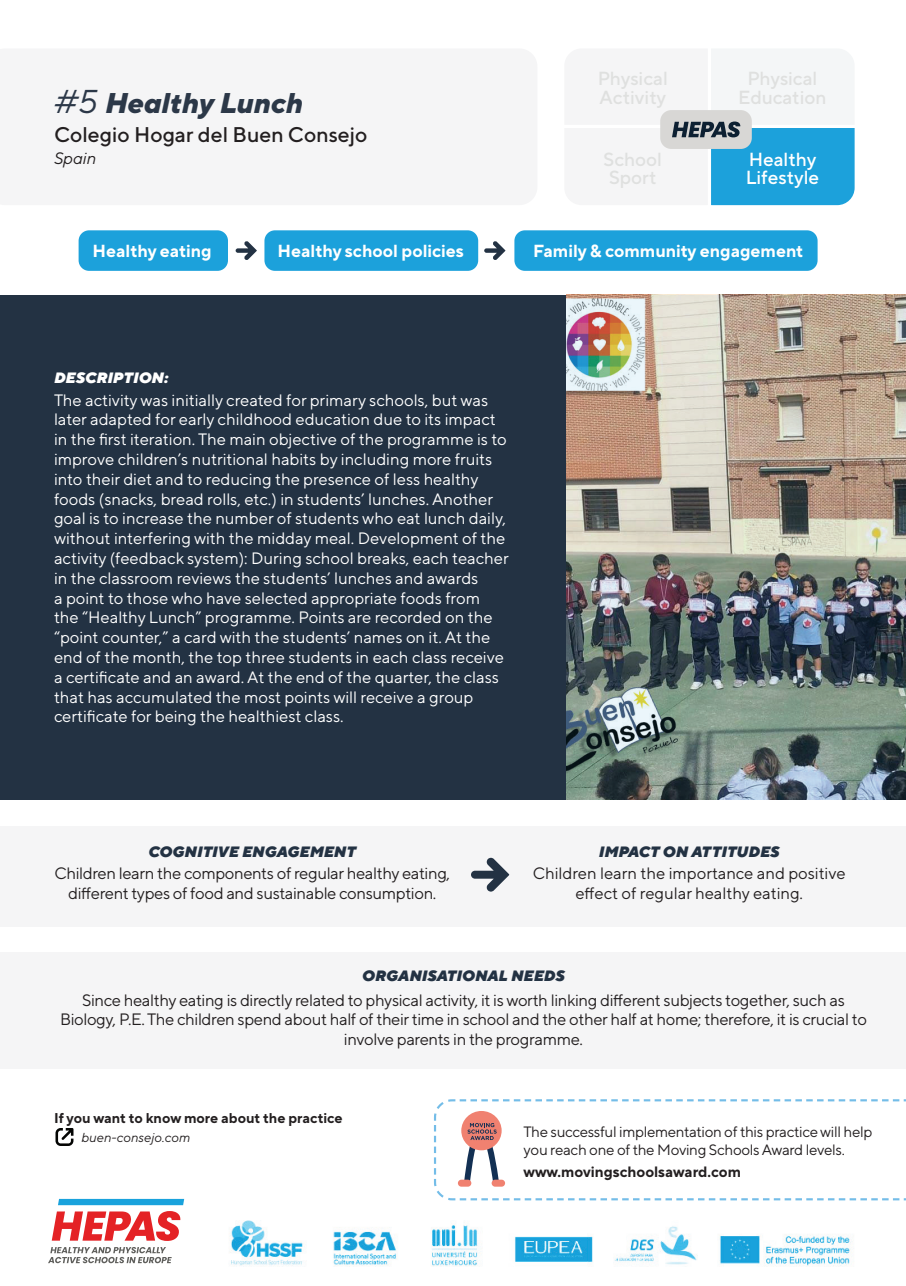
<style>
.page{position:relative;width:906px;height:1286px;background:#fff}
.page>*{position:absolute;margin:0;border:0;box-sizing:border-box;transform-origin:0 0}
.t1{font:italic 800 28.5px "TT Norms";letter-spacing:-.01em;color:#2c3848}
.t2{font:500 21.3px "TT Norms";color:#231f20}
.t3{font:500 18.9px/18.9px "TT Norms Pro";color:#dfe0df}
.t4{font:500 18.9px/18.9px "TT Norms Pro";color:#fff}
.t5{font:700 17.55px "TT Norms Pro";color:#fff}
.t6{font:16.5px/19.8px "TT Norms Pro";color:#fff}
.t7{font:16.5px/19.8px "TT Norms Pro";letter-spacing:-.02em;color:#231f20;text-align:center}
.t8{font:16.5px/19.8px "TT Norms Pro";color:#231f20;text-align:center}
.t9{font:italic 16.5px "TT Norms";color:#231f20}
.t10{font:15px/18px "TT Norms Pro";letter-spacing:-.02em;color:#231f20}
.t11{font:italic 900 15px "TT Norms";color:#233243}
.t12{font:700 15px "TT Norms Pro";color:#231f20}
.t13{font:italic 900 15px "TT Norms";color:#fff}
.t14{font:700 14.25px "TT Norms Pro";color:#231f20}
.t15{font:italic 13.05px "TT Norms Pro";color:#231f20}
.s1{font-weight:400;font-size:33px}
</style>
<div class="page">
<svg style="left:434px;top:1099px;width:472px;height:102px"></svg>
<div style="left:461px;top:1111px;width:41px;height:39px;background:#f08170;border-radius:50%"></div>
<svg style="left:464px;top:1123px;width:35px;height:61px"></svg>
<div style="left:458px;top:1179px;width:13px;height:7px;background:#f08170;border-radius:4px"></div>
<div style="left:492px;top:1179px;width:13px;height:7px;background:#f08170;border-radius:4px"></div>
<svg style="left:58px;top:1198px;width:126px;height:7px"></svg>
<svg style="left:48px;top:1247px;width:124px;height:16px"></svg>
<svg style="left:52px;top:1211px;width:129px;height:29px"></svg>
<img style="left:230px;top:1220px;width:622px;height:47px">
<div style="left:0;top:295px;width:567px;height:504px;background:#233243"></div>
<div style="left:0;top:826px;width:906px;height:100px;background:#f5f5f6"></div>
<div style="left:0;top:952px;width:906px;height:116px;background:#f5f5f6"></div>
<svg style="left:471px;top:857px;width:38px;height:34px"></svg>
<div style="left:79px;top:230px;width:149px;height:41px;background:#1ca1db;border-radius:10px"></div>
<div style="left:264px;top:230px;width:214px;height:41px;background:#1ca1db;border-radius:10px"></div>
<div style="left:514px;top:230px;width:304px;height:41px;background:#1ca1db;border-radius:10px"></div>
<svg style="left:236px;top:241px;width:21px;height:19px"></svg>
<svg style="left:484px;top:241px;width:21px;height:19px"></svg>
<svg style="left:56px;top:1128px;width:18px;height:18px"></svg>
<svg style="left:660px;top:49px;width:195px;height:157px"></svg>
<img style="left:567px;top:295px;width:339px;height:504px">
<h1 class="t1" style="left:54px;top:85px;width:251px"><span class="s1">#5</span> Healthy Lunch</h1>
<p class="t2" style="left:54px;top:121px;width:315px">Colegio Hogar del Buen Consejo</p>
<p class="t9" style="left:54px;top:148px;width:44px">Spain</p>
<p class="t3" style="left:598px;top:68px;width:72px">Physical<br>Activity</p>
<p class="t3" style="left:604px;top:149px;width:60px">School<br>Sport</p>
<p class="t3" style="left:738px;top:68px;width:90px;text-align:center">Physical<br>Education</p>
<p class="t4" style="left:746px;top:149px;width:75px">Healthy<br>Lifestyle</p>
<p class="t5" style="left:93px;top:239px;width:121px">Healthy eating</p>
<p class="t5" style="left:278px;top:239px;width:188px">Healthy school policies</p>
<p class="t5" style="left:533px;top:239px;width:272px">Family &amp; community engagement</p>
<p class="t13" style="left:54px;top:367px;width:116px">DESCRIPTION:</p>
<p class="t6" style="left:54px;top:389px;width:456px">The activity was initially created for primary schools, but was later adapted for early childhood education due to its impact in the first iteration. The main objective of the programme is to improve children’s nutritional habits by including more fruits into their diet and to reducing the presence of less healthy foods (snacks, bread rolls, etc.) in students’ lunches. Another goal is to increase the number of students who eat lunch daily, without interfering with the midday meal. Development of the activity (feedback system): During school breaks, each teacher in the classroom reviews the students’ lunches and awards<br>a point to those who have selected appropriate foods from the “Healthy Lunch” programme. Points are recorded on the “point counter,” a card with the students’ names on it. At the end of the month, the top three students in each class receive a certificate and an award. At the end of the quarter, the class that has accumulated the most points will receive a group certificate for being the healthiest class.</p>
<p class="t11" style="left:149px;top:841px;width:209px">COGNITIVE ENGAGEMENT</p>
<p class="t7" style="left:54px;top:863px;width:397px">Children learn the components of regular healthy eating, different types of food and sustainable consumption.</p>
<p class="t11" style="left:599px;top:841px;width:182px">IMPACT ON ATTITUDES</p>
<p class="t8" style="left:533px;top:863px;width:314px">Children learn the importance and positive effect of regular healthy eating.</p>
<p class="t11" style="left:362px;top:966px;width:204px">ORGANISATIONAL NEEDS</p>
<p class="t7" style="left:60px;top:989px;width:808px">Since healthy eating is directly related to physical activity, it is worth linking different subjects together, such as<br>Biology, P.E. The children spend about half of their time in school and the other half at home; therefore, it is crucial to involve parents in the programme.</p>
<p class="t14" style="left:54px;top:1108px;width:290px">If you want to know more about the practice</p>
<p class="t15" style="left:81px;top:1128px;width:110px">buen-consejo.com</p>
<p class="t10" style="left:524px;top:1122px;width:350px">The successful implementation of this practice will help you reach one of the Moving Schools Award levels.</p>
<p class="t12" style="left:524px;top:1162px;width:219px">www.movingschoolsaward.com</p>
</div>
